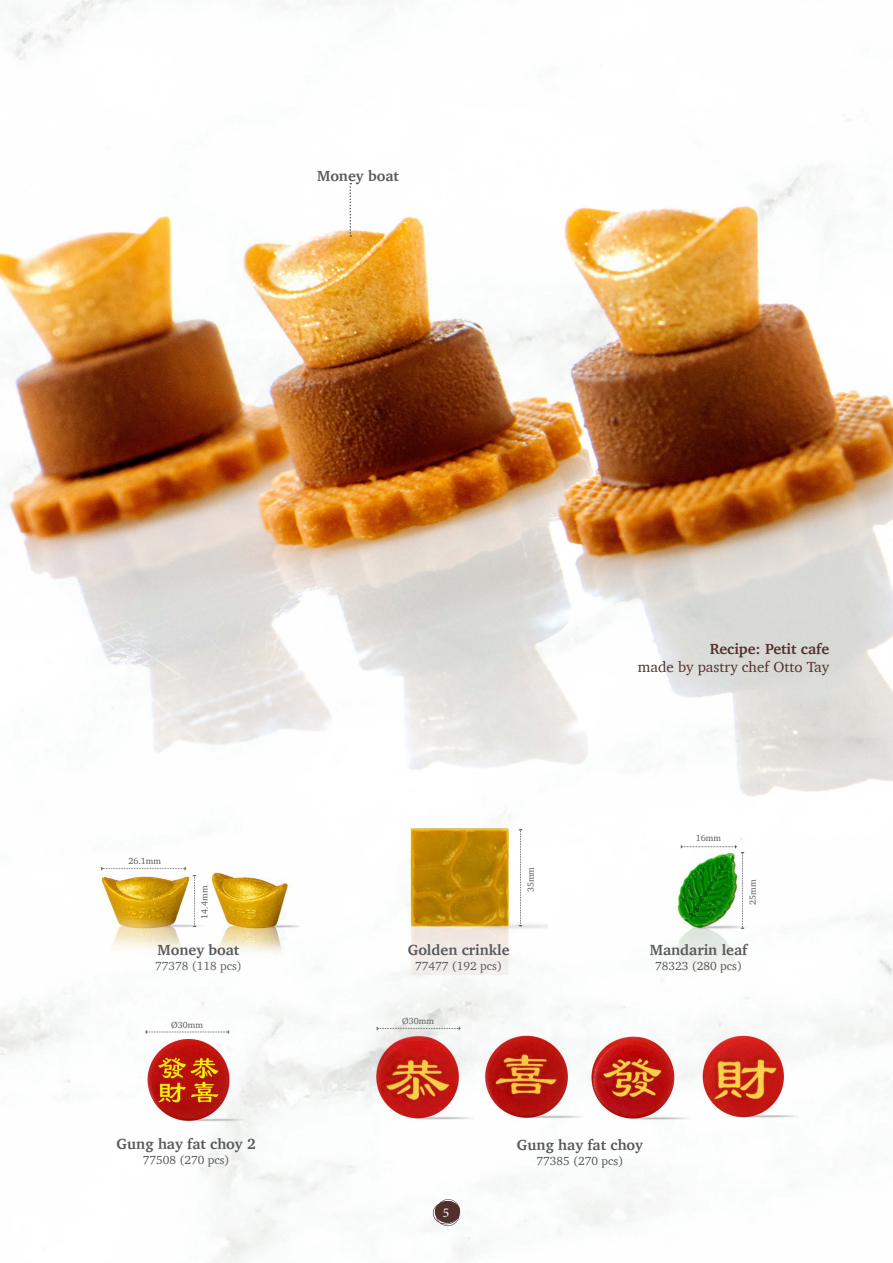
<style>
.page{position:relative;width:893px;height:1263px;background:#fff}
.page>*{position:absolute;margin:0;border:0;box-sizing:border-box;transform-origin:0 0}
.t1{font:700 15px "Charter";color:#57585a}
.t2{font:15px "Charter";color:#53302c}
.t3{font:700 15px "Charter";color:#53302c}
.t4{font:13.5px "Minion Pro";color:#fff}
.t5{font:12px "Charter";color:#57585a}
.t6{font:12px "Charter";color:#636366}
.t7{font:9px "Charter";color:#57585a}
</style>
<div class="page">
<svg style="left:433px;top:1199px;width:27px;height:27px"></svg>
<img style="left:365px;top:1009px;width:434px;height:160px">
<svg style="left:377px;top:1027px;width:83px;height:3px"></svg>
<img style="left:136px;top:1012px;width:108px;height:160px">
<svg style="left:146px;top:1030px;width:83px;height:4px"></svg>
<img style="left:372px;top:857px;width:176px;height:117px">
<svg style="left:519px;top:857px;width:3px;height:69px"></svg>
<img style="left:627px;top:876px;width:164px;height:95px">
<svg style="left:681px;top:857px;width:63px;height:72px"></svg>
<img style="left:101px;top:866px;width:198px;height:99px">
<svg style="left:193px;top:875px;width:3px;height:52px"></svg>
<svg style="left:101px;top:867px;width:85px;height:3px"></svg>
<img style="left:0;top:0;width:893px;height:857px">
<svg style="left:350px;top:183px;width:1px;height:54px"></svg>
<p class="t1" style="left:317px;top:163px;width:83px">Money boat</p>
<p class="t7" style="left:128px;top:853px;width:34px">26.1mm</p>
<p class="t7" style="left:197px;top:918px;width:34px;rotate:-90deg">14.4mm</p>
<p class="t1" style="left:158px;top:937px;width:83px">Money boat</p>
<p class="t6" style="left:155px;top:956px;width:88px">77378 (118 pcs)</p>
<p class="t7" style="left:171px;top:1017px;width:33px">Ø30mm</p>
<p class="t1" style="left:117px;top:1131px;width:141px">Gung hay fat choy 2</p>
<p class="t5" style="left:143px;top:1149px;width:88px">77508 (270 pcs)</p>
<p class="t3" style="left:710px;top:636px;width:121px">Recipe: Petit cafe</p>
<p class="t2" style="left:638px;top:654px;width:193px">made by pastry chef Otto Tay</p>
<p class="t7" style="left:523px;top:892px;width:27px;rotate:-90deg">35mm</p>
<p class="t1" style="left:408px;top:937px;width:103px">Golden crinkle</p>
<p class="t5" style="left:415px;top:955px;width:88px">77477 (192 pcs)</p>
<p class="t7" style="left:402px;top:1013px;width:33px">Ø30mm</p>
<p class="t7" style="left:696px;top:830px;width:27px;rotate:1deg">16mm</p>
<p class="t7" style="left:745px;top:905px;width:27px;rotate:-90deg">25mm</p>
<p class="t1" style="left:650px;top:937px;width:99px">Mandarin leaf</p>
<p class="t5" style="left:655px;top:955px;width:88px">78323 (280 pcs)</p>
<p class="t4" style="left:443px;top:1203px;width:8px">5</p>
<p class="t1" style="left:517px;top:1131px;width:128px">Gung hay fat choy</p>
<p class="t5" style="left:537px;top:1150px;width:88px">77385 (270 pcs)</p>
</div>
